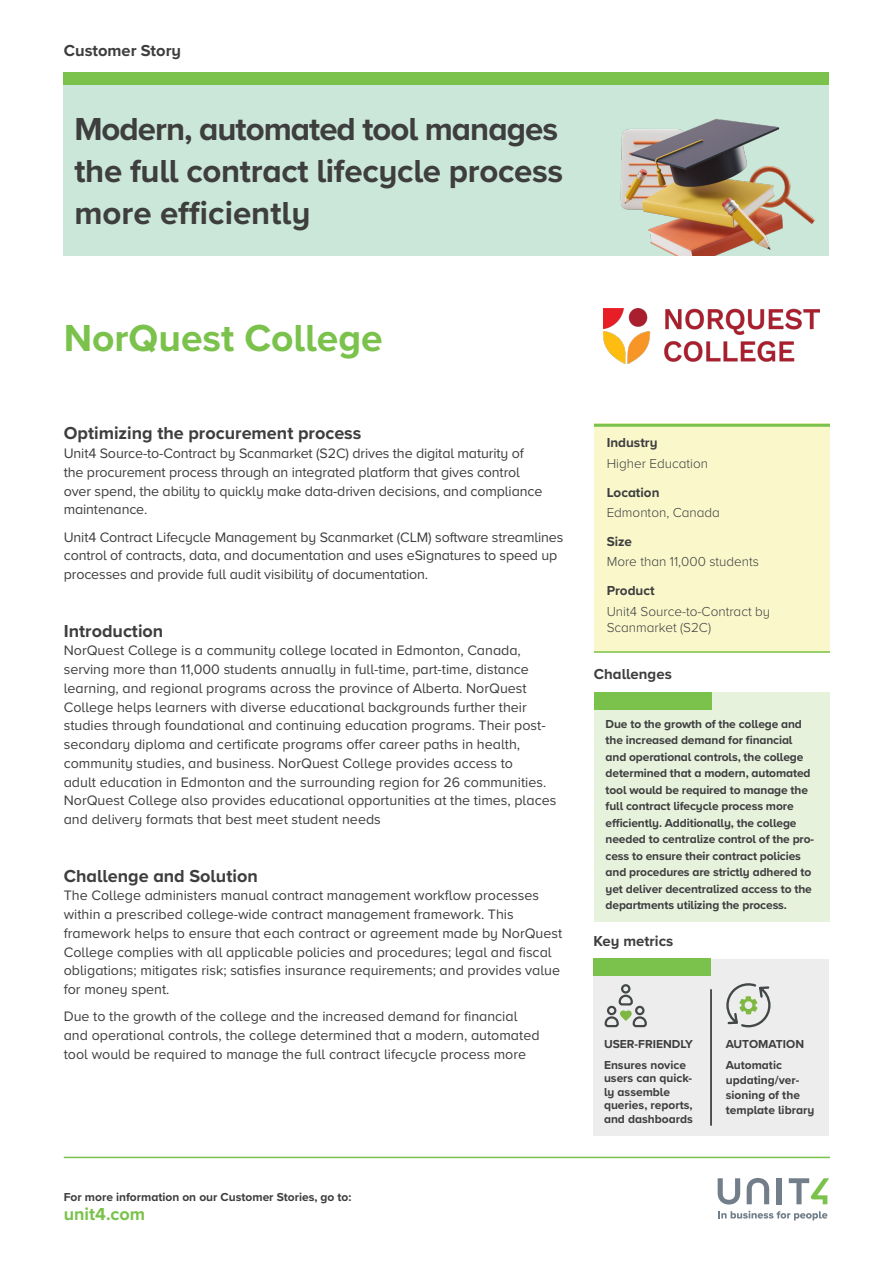
<style>
.page{position:relative;width:893px;height:1263px;background:#fff}
.page>*{position:absolute;margin:0;border:0;box-sizing:border-box;transform-origin:0 0}
.Company_name{font:700 39px "Proxima Nova A";color:#7ac24b}
.Main_title{font:700 33px/42px "Proxima Nova A";letter-spacing:-.01em;color:#3e3e3f}
.Subtitle_2{font:700 18px "Proxima Nova A";color:#3e3e3f}
.Body_copy{font:700 18px "Proxima Nova A";color:#3e3e3f}
.t1{font:700 18px "Proxima Nova A";color:#7ac24b}
.t2{font:700 16.5px "Proxima Nova A";color:#3e3e3f}
.t3{font:700 15px "Proxima Nova A";color:#3e3e3f}
.Body_copy-2{font:14.25px/18.8px "Proxima Nova A";color:#3e3e3f}
.t4{font:300 13.5px/16.2px "Proxima Nova A";color:#3e3e3f}
.t5{font:700 13.5px "Proxima Nova A";color:#3e3e3f}
.t6{font:700 12px/16.5px "Proxima Nova A";letter-spacing:-.01em;color:#3e3e3f}
</style>
<div class="page">
<div style="left:64px;top:72px;width:765px;height:13px;background:#7ac24b"></div>
<hr style="left:64px;top:1157px;width:766px;height:1px;background:#7ac24b">
<svg style="left:718px;top:1211px;width:109px;height:9px"></svg>
<svg style="left:718px;top:1178px;width:22px;height:26px"></svg>
<svg style="left:747px;top:1178px;width:22px;height:26px"></svg>
<div style="left:777px;top:1178px;width:5px;height:26px;background:#727f8a"></div>
<svg style="left:789px;top:1178px;width:40px;height:26px"></svg>
<div style="left:64px;top:85px;width:765px;height:170px;background:#cbe7d9"></div>
<div style="left:593px;top:959px;width:236px;height:176px;background:#ededee"></div>
<div style="left:593px;top:959px;width:118px;height:17px;background:#7ac24b"></div>
<hr style="left:710px;top:989px;width:2px;height:136px;background:#231f20">
<div style="left:594px;top:424px;width:235px;height:229px;background:#faf8cb"></div>
<hr style="left:594px;top:424px;width:236px;height:3px;background:#7ac24b">
<hr style="left:594px;top:651px;width:236px;height:2px;background:#7ac24b">
<div style="left:594px;top:692px;width:235px;height:229px;background:#e7f2dd"></div>
<div style="left:594px;top:693px;width:117px;height:17px;background:#7ac24b"></div>
<img style="left:620px;top:119px;width:195px;height:136px">
<div style="left:621px;top:984px;width:9px;height:9px;border:2px solid #424747;border-radius:50%"></div>
<svg style="left:604px;top:993px;width:43px;height:34px"></svg>
<svg style="left:726px;top:983px;width:45px;height:44px"></svg>
<img style="left:604px;top:309px;width:215px;height:54px">
<p class="t2" style="left:64px;top:38px;width:119px">Customer Story</p>
<p class="Main_title" style="left:74px;top:108px;width:490px">Modern, automated tool manages the full contract lifecycle process more efficiently</p>
<p class="Company_name" style="left:64px;top:309px;width:320px">NorQuest College</p>
<p class="Subtitle_2" style="left:64px;top:420px;width:299px">Optimizing the procurement process</p>
<p class="Body_copy-2" style="left:64px;top:443px;width:480px">Unit4 Source-to-Contract by Scanmarket (S2C) drives the digital maturity of the procurement process through an integrated platform that gives control over spend, the ability to quickly make data-driven decisions, and compliance maintenance.</p>
<p class="Body_copy-2" style="left:64px;top:527px;width:501px">Unit4 Contract Lifecycle Management by Scanmarket (CLM) software streamlines control of contracts, data, and documentation and uses eSignatures to speed up processes and provide full audit visibility of documentation.</p>
<p class="Subtitle_2" style="left:64px;top:617px;width:101px">Introduction</p>
<p class="Body_copy-2" style="left:64px;top:641px;width:494px">NorQuest College is a community college located in Edmonton, Canada, serving more than 11,000 students annually in full-time, part-time, distance learning, and regional programs across the province of Alberta. NorQuest College helps learners with diverse educational backgrounds further their studies through foundational and continuing education programs. Their post&shy;secondary diploma and certificate programs offer career paths in health, community studies, and business. NorQuest College provides access to<br>adult education in Edmonton and the surrounding region for 26 communities.<br>NorQuest College also provides educational opportunities at the times, places and delivery formats that best meet student needs</p>
<p class="Body_copy" style="left:64px;top:862px;width:195px">Challenge and Solution</p>
<p class="Body_copy-2" style="left:64px;top:885px;width:500px">The College administers manual contract management workflow processes within a prescribed college-wide contract management framework. This framework helps to ensure that each contract or agreement made by NorQuest College complies with all applicable policies and procedures; legal and fiscal obligations; mitigates risk; satisfies insurance requirements; and provides value for money spent.</p>
<p class="Body_copy-2" style="left:64px;top:1006px;width:477px">Due to the growth of the college and the increased demand for financial and operational controls, the college determined that a modern, automated tool would be required to manage the full contract lifecycle process more</p>
<p class="t6" style="left:64px;top:1188px;width:289px">For more information on our Customer Stories, go to:</p>
<p class="t1" style="left:64px;top:1201px;width:83px">unit4.com</p>
<p class="t5" style="left:607px;top:433px;width:52px">Industry</p>
<p class="t4" style="left:607px;top:454px;width:103px">Higher Education</p>
<p class="t5" style="left:607px;top:482px;width:54px">Location</p>
<p class="t4" style="left:607px;top:504px;width:115px">Edmonton, Canada</p>
<p class="t5" style="left:607px;top:531px;width:27px">Size</p>
<p class="t4" style="left:607px;top:553px;width:154px">More than 11,000 students</p>
<p class="t5" style="left:607px;top:581px;width:50px">Product</p>
<p class="t4" style="left:607px;top:602px;width:165px">Unit4 Source-to-Contract by<br>Scanmarket (S2C)</p>
<p class="t3" style="left:594px;top:662px;width:79px">Challenges</p>
<p class="t6" style="left:606px;top:715px;width:210px">Due to the growth of the college and the increased demand for financial and operational controls, the college determined that a modern, automated tool would be required to manage the full contract lifecycle process more efficiently. Additionally, the college needed to centralize control of the pro&shy;cess to ensure their contract policies and procedures are strictly adhered to yet deliver decentralized access to the departments utilizing the process.</p>
<p class="t3" style="left:593px;top:929px;width:81px">Key metrics</p>
<p class="t6" style="left:604px;top:1035px;width:90px">USER-FRIENDLY</p>
<p class="t6" style="left:726px;top:1035px;width:80px">AUTOMATION</p>
<p class="t6" style="left:604px;top:1058px;width:90px;line-height:13.5px">Ensures novice users can quick&shy;ly assemble queries, reports, and dashboards</p>
<p class="t6" style="left:726px;top:1057px;width:90px;line-height:15px">Automatic updating/ver&shy;sioning of the template library</p>
</div>
